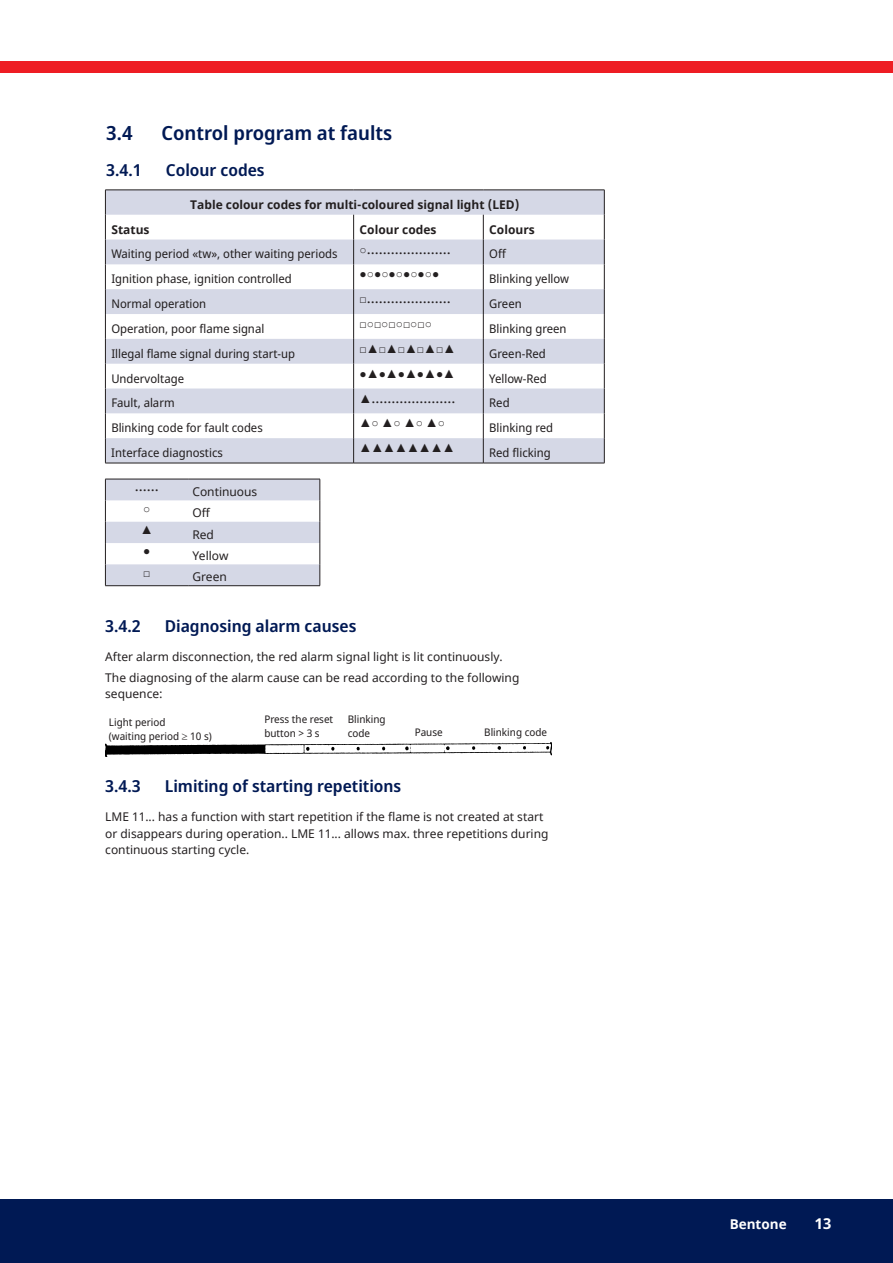
<style>
.page{position:relative;width:893px;height:1263px;background:#fff}
.page>*{position:absolute;margin:0;border:0;box-sizing:border-box;transform-origin:0 0}
.t1{font:600 19.5px "Noto Sans Display";color:#001954}
.t2{font:600 16.5px "Noto Sans Display";color:#001954}
.t3{font:700 15px "Noto Sans";color:#fff}
.t4{font:700 13.5px "Noto Sans";color:#fff}
.t5{font:12px/16.5px "Noto Sans";color:#231f20}
.t6{font:12px "Noto Sans Display";color:#231f20}
.t7{font:700 12px "Times New Roman";color:#231f20}
.t8{font:700 12px "Noto Sans";color:#231f20}
.t9{font:10.5px/13.5px "Noto Sans Display";color:#231f20}
</style>
<div class="page">
<div style="left:0;top:1199px;width:893px;height:64px;background:#001954"></div>
<div style="left:0;top:62px;width:893px;height:11px;background:#ee1d23"></div>
<img style="left:105px;top:742px;width:447px;height:14px">
<svg style="left:106px;top:191px;width:498px;height:272px;fill:#d5d8e6"></svg>
<hr style="left:105px;top:190px;width:249px;height:1px;background:#231f20">
<hr style="left:354px;top:190px;width:129px;height:1px;background:#231f20">
<hr style="left:483px;top:190px;width:121px;height:1px;background:#231f20">
<svg style="left:105px;top:190px;width:1px;height:273px"></svg>
<svg style="left:604px;top:190px;width:1px;height:273px"></svg>
<hr style="left:105px;top:463px;width:249px;height:1px;background:#231f20">
<hr style="left:354px;top:463px;width:129px;height:1px;background:#231f20">
<hr style="left:483px;top:463px;width:121px;height:1px;background:#231f20">
<svg style="left:353px;top:215px;width:1px;height:248px"></svg>
<svg style="left:483px;top:215px;width:1px;height:248px"></svg>
<svg style="left:105px;top:479px;width:216px;height:107px"></svg>
<hr style="left:105px;top:585px;width:83px;height:1px;background:#231f20">
<hr style="left:188px;top:585px;width:132px;height:1px;background:#231f20">
<h1 class="t1" style="left:106px;top:125px;width:28px">3.4</h1>
<h1 class="t1" style="left:162px;top:125px;width:232px">Control program at faults</h1>
<h2 class="t2" style="left:106px;top:164px;width:37px">3.4.1</h2>
<h2 class="t2" style="left:166px;top:164px;width:100px">Colour codes</h2>
<p class="t8" style="left:190px;top:199px;width:331px">Table colour codes for multi-coloured signal light (LED)</p>
<p class="t8" style="left:111px;top:223px;width:40px">Status</p>
<p class="t8" style="left:360px;top:223px;width:78px">Colour codes</p>
<p class="t8" style="left:489px;top:223px;width:47px">Colours</p>
<p class="t6" style="left:111px;top:245px;width:228px">Waiting period «tw», other waiting periods</p>
<p class="t7" style="left:360px;top:241px;width:93px">○…………………</p>
<p class="t6" style="left:489px;top:245px;width:19px">Off</p>
<p class="t6" style="left:111px;top:270px;width:182px">Ignition phase, ignition controlled</p>
<p class="t7" style="left:360px;top:266px;width:81px">●○●○●○●○●○●</p>
<p class="t6" style="left:489px;top:274px;width:81px">Blinking yellow</p>
<p class="t6" style="left:111px;top:295px;width:96px">Normal operation</p>
<p class="t7" style="left:360px;top:291px;width:93px">□…………………</p>
<p class="t6" style="left:489px;top:299px;width:34px">Green</p>
<p class="t6" style="left:111px;top:320px;width:154px">Operation, poor flame signal</p>
<p class="t7" style="left:360px;top:315px;width:74px">□○□○□○□○□○</p>
<p class="t6" style="left:489px;top:324px;width:79px">Blinking green</p>
<p class="t6" style="left:111px;top:345px;width:185px">Illegal flame signal during start-up</p>
<p class="t7" style="left:360px;top:340px;width:97px">□▲□▲□▲□▲□▲</p>
<p class="t6" style="left:489px;top:349px;width:58px">Green-Red</p>
<p class="t6" style="left:111px;top:373px;width:74px">Undervoltage</p>
<p class="t7" style="left:360px;top:365px;width:97px">●▲●▲●▲●▲●▲</p>
<p class="t6" style="left:489px;top:373px;width:59px">Yellow-Red</p>
<p class="t6" style="left:111px;top:394px;width:65px">Fault, alarm</p>
<p class="t7" style="left:360px;top:390px;width:97px">▲…………………</p>
<p class="t6" style="left:489px;top:398px;width:22px">Red</p>
<p class="t6" style="left:111px;top:419px;width:153px">Blinking code for fault codes</p>
<p class="t7" style="left:360px;top:415px;width:87px">▲○ ▲○ ▲○ ▲○</p>
<p class="t6" style="left:489px;top:423px;width:65px">Blinking red</p>
<p class="t6" style="left:111px;top:444px;width:113px">Interface diagnostics</p>
<p class="t7" style="left:359px;top:440px;width:97px">▲▲▲▲▲▲▲▲</p>
<p class="t6" style="left:489px;top:444px;width:63px">Red flicking</p>
<p class="t7" style="left:135px;top:479px;width:25px">……</p>
<p class="t5" style="left:192px;top:484px;width:66px">Continuous</p>
<p class="t7" style="left:143px;top:500px;width:9px">○</p>
<p class="t5" style="left:192px;top:506px;width:19px">Off</p>
<p class="t7" style="left:141px;top:521px;width:13px">▲</p>
<p class="t5" style="left:192px;top:527px;width:23px">Red</p>
<p class="t7" style="left:143px;top:543px;width:9px">●</p>
<p class="t5" style="left:192px;top:548px;width:38px">Yellow</p>
<p class="t7" style="left:143px;top:564px;width:9px">□</p>
<p class="t5" style="left:192px;top:570px;width:36px">Green</p>
<h2 class="t2" style="left:105px;top:619px;width:37px">3.4.2</h2>
<h2 class="t2" style="left:165px;top:619px;width:193px">Diagnosing alarm causes</h2>
<p class="t5" style="left:105px;top:647px;width:416px;line-height:20.7px">After alarm disconnection, the red alarm signal light is lit continuously.<br>The diagnosing of the alarm cause can be read according to the following</p>
<p class="t5" style="left:105px;top:686px;width:59px">sequence:</p>
<p class="t9" style="left:264px;top:714px;width:70px">Press the reset button &gt; 3 s</p>
<p class="t9" style="left:109px;top:716px;width:104px">Light period<br>(waiting period ≥ 10 s)</p>
<p class="t9" style="left:348px;top:714px;width:39px">Blinking code</p>
<p class="t9" style="left:415px;top:727px;width:30px">Pause</p>
<p class="t9" style="left:484px;top:726px;width:64px">Blinking code</p>
<h2 class="t2" style="left:105px;top:779px;width:37px">3.4.3</h2>
<h2 class="t2" style="left:165px;top:779px;width:238px">Limiting of starting repetitions</h2>
<p class="t5" style="left:105px;top:809px;width:445px">LME 11... has a function with start repetition if the flame is not created at start or disappears during operation.. LME 11... allows max. three repetitions during continuous starting cycle.</p>
<p class="t4" style="left:730px;top:1217px;width:58px">Bentone</p>
<p class="t3" style="left:815px;top:1217px;width:18px">13</p>
</div>
